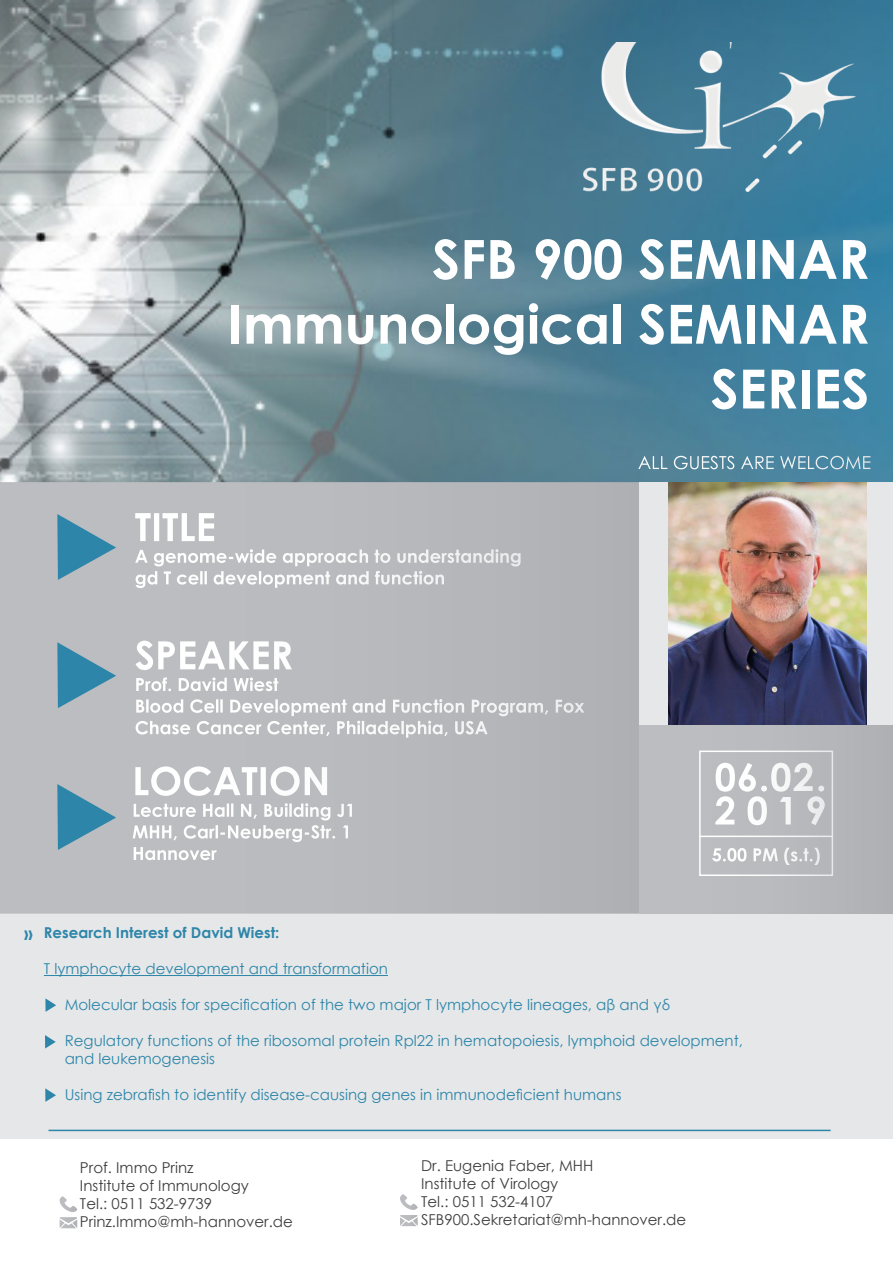
<style>
.page{position:relative;width:893px;height:1263px;background:#fff}
.page>*{position:absolute;margin:0;border:0;box-sizing:border-box;transform-origin:0 0}
.t1{font:700 54px/64.8px "Century Gothic";color:#fff;text-align:right}
.t2{font:700 39px "Century Gothic";color:#fff}
.t3{font:700 38.25px/33.5px "Century Gothic";letter-spacing:.185em;color:#fff}
.t4{font:700 18px/21.6px "Century Gothic";color:#fff}
.t5{font:18px "Century Gothic";color:#fff}
.t6{font:700 18px "Century Gothic";color:#2d86a9}
.t7{font:15px/18px "Century Gothic";color:#2d86a9}
.t8{font:15px/18px "Century Gothic";color:#3e3e3f}
.t9{font:700 15px "Century Gothic";color:#2d86a9}
</style>
<div class="page">
<div style="left:0;top:914px;width:893px;height:224px;background:#e6e7e9"></div>
<img style="left:0;top:0;width:893px;height:482px">
<svg style="left:0;top:482px;width:639px;height:432px;background:#b7b8bc"></svg>
<div style="left:639px;top:724px;width:254px;height:190px;background:#babbbe"></div>
<hr style="left:44px;top:975px;width:344px;height:1px;background:#2d86a9">
<svg style="left:59px;top:1196px;width:18px;height:32px"></svg>
<svg style="left:400px;top:1194px;width:18px;height:32px"></svg>
<svg style="left:57px;top:514px;width:59px;height:66px;background:#75a1b4"></svg>
<svg style="left:57px;top:642px;width:59px;height:66px;background:#75a1b4"></svg>
<svg style="left:57px;top:784px;width:59px;height:66px;background:#75a1b4"></svg>
<div style="left:639px;top:482px;width:254px;height:242px;background:#e6e7e9"></div>
<img style="left:668px;top:482px;width:199px;height:242px">
<hr style="left:49px;top:1130px;width:782px;height:1px;background:#2d86a9">
<div style="left:699px;top:750px;width:134px;height:126px;border:2px solid #fff"></div>
<hr style="left:699px;top:836px;width:134px;height:1px;background:#fff">
<img style="left:583px;top:43px;width:273px;height:149px">
<svg style="left:45px;top:998px;width:11px;height:14px"></svg>
<svg style="left:45px;top:1035px;width:11px;height:13px"></svg>
<svg style="left:45px;top:1088px;width:11px;height:14px"></svg>
<h1 class="t1" style="left:228px;top:224px;width:643px">SFB 900 SEMINAR<br>Immunological SEMINAR<br>SERIES</h1>
<h2 class="t2" style="left:135px;top:497px;width:83px">TITLE</h2>
<p class="t4" style="left:135px;top:545px;width:388px">A genome-wide approach to understanding gd T cell development and function</p>
<h2 class="t2" style="left:135px;top:626px;width:160px">SPEAKER</h2>
<p class="t4" style="left:135px;top:673px;width:451px">Prof. David Wiest<br>Blood Cell Development and Function Program, Fox<br>Chase Cancer Center, Philadelphia, USA</p>
<h2 class="t2" style="left:132px;top:751px;width:200px">LOCATION</h2>
<p class="t4" style="left:132px;top:799px;width:225px">Lecture Hall N, Building J1<br>MHH, Carl-Neuberg-Str. 1<br>Hannover</p>
<p class="t5" style="left:638px;top:450px;width:235px">ALL GUESTS ARE WELCOME</p>
<h3 class="t3" style="left:715px;top:759px;width:114px">06.02.<br>2019</h3>
<p class="t4" style="left:712px;top:843px;width:110px">5.00 PM (s.t.)</p>
<p class="t6" style="left:24px;top:920px;width:10px">››</p>
<p class="t9" style="left:44px;top:921px;width:237px">Research Interest of David Wiest:</p>
<p class="t7" style="left:44px;top:959px;width:346px">T lymphocyte development and transformation</p>
<p class="t7" style="left:65px;top:995px;width:607px">Molecular basis for specification of the two major T lymphocyte lineages, αβ and γδ</p>
<p class="t7" style="left:65px;top:1031px;width:680px">Regulatory functions of the ribosomal protein Rpl22 in hematopoiesis, lymphoid development, and leukemogenesis</p>
<p class="t7" style="left:65px;top:1085px;width:558px">Using zebrafish to identify disease-causing genes in immunodeficient humans</p>
<p class="t8" style="left:80px;top:1159px;width:214px">Prof. Immo Prinz<br>Institute of Immunology<br>Tel.: 0511 532-9739<br>Prinz.Immo@mh-hannover.de</p>
<p class="t8" style="left:421px;top:1156px;width:267px">Dr. Eugenia Faber, MHH<br>Institute of Virology<br>Tel.: 0511 532-4107<br>SFB900.Sekretariat@mh-hannover.de</p>
</div>
